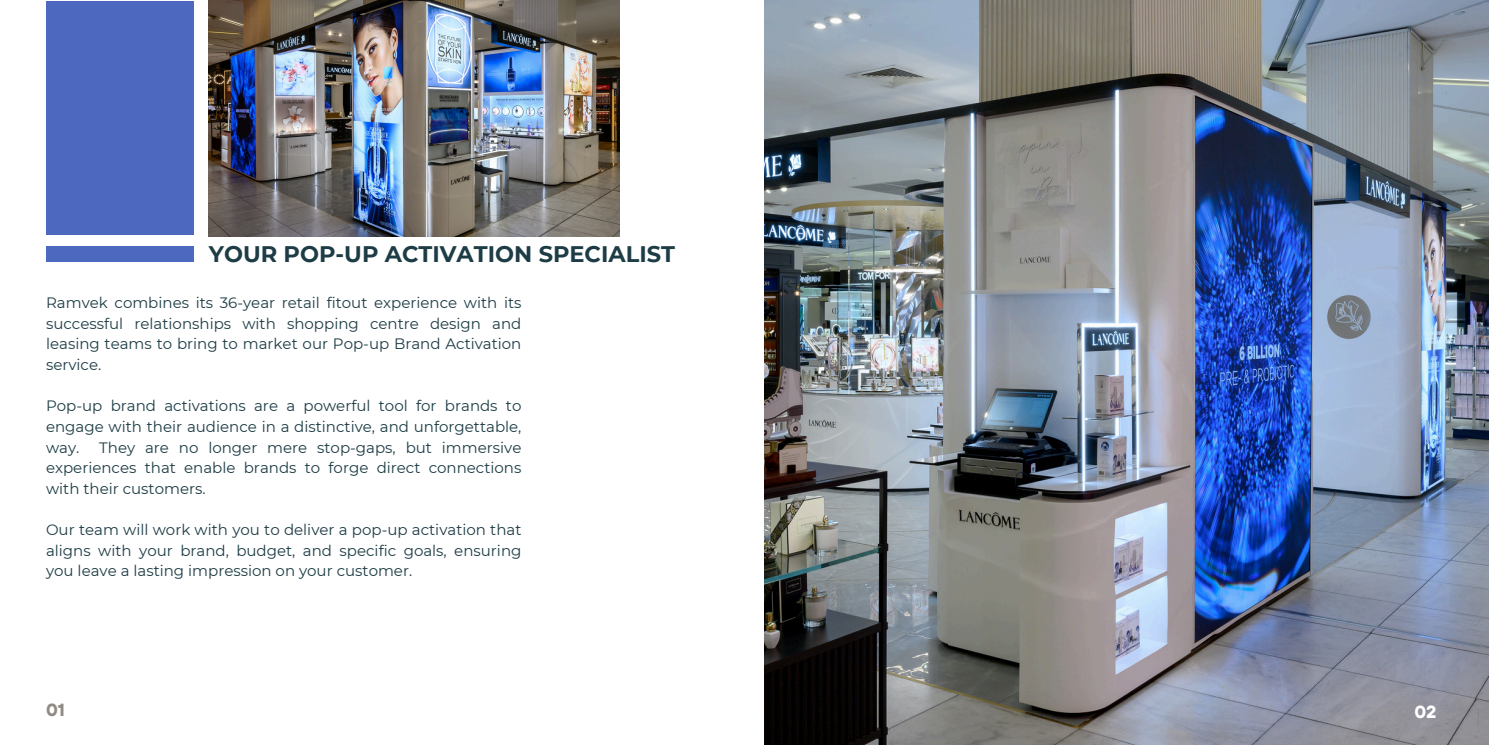
<style>
.page{position:relative;width:1489px;height:745px;background:#fff}
.page>*{position:absolute;margin:0;border:0;box-sizing:border-box;transform-origin:0 0}
.t1{font:700 22.5px "Montserrat";color:#1d3c45}
.t2{font:700 17.5px "TT Hoves";color:#918a83}
.t3{font:700 17.5px "TT Hoves";color:#fff}
.t4{font:15px/20.6px "Montserrat";color:#1d3c45;text-align:justify}
</style>
<div class="page">
<img style="left:209px;top:0;width:410px;height:236px">
<div style="left:46px;top:1px;width:147px;height:234px;background:#4c69bf"></div>
<div style="left:46px;top:246px;width:147px;height:15px;background:#4c69bf"></div>
<img style="left:764px;top:0;width:725px;height:743px">
<h1 class="t1" style="left:209px;top:240px;width:468px">YOUR POP-UP ACTIVATION SPECIALIST</h1>
<p class="t4" style="left:46px;top:292px;width:477px">Ramvek combines its 36-year retail fitout experience with its successful relationships with shopping centre design and leasing teams to bring to market our Pop-up Brand Activation service.</p>
<p class="t4" style="left:46px;top:395px;width:477px">Pop-up brand activations are a powerful tool for brands to engage with their audience in a distinctive, and unforgettable, way.</p>
<p class="t4" style="left:46px;top:437px;width:477px;text-indent:53px">They are no longer mere stop-gaps, but immersive experiences that enable brands to forge direct connections with their customers.</p>
<p class="t4" style="left:46px;top:519px;width:477px">Our team will work with you to deliver a pop-up activation that aligns with your brand, budget, and specific goals, ensuring you leave a lasting impression on your customer.</p>
<p class="t2" style="left:46px;top:698px;width:20px">01</p>
<p class="t3" style="left:1414px;top:699px;width:23px">02</p>
</div>
